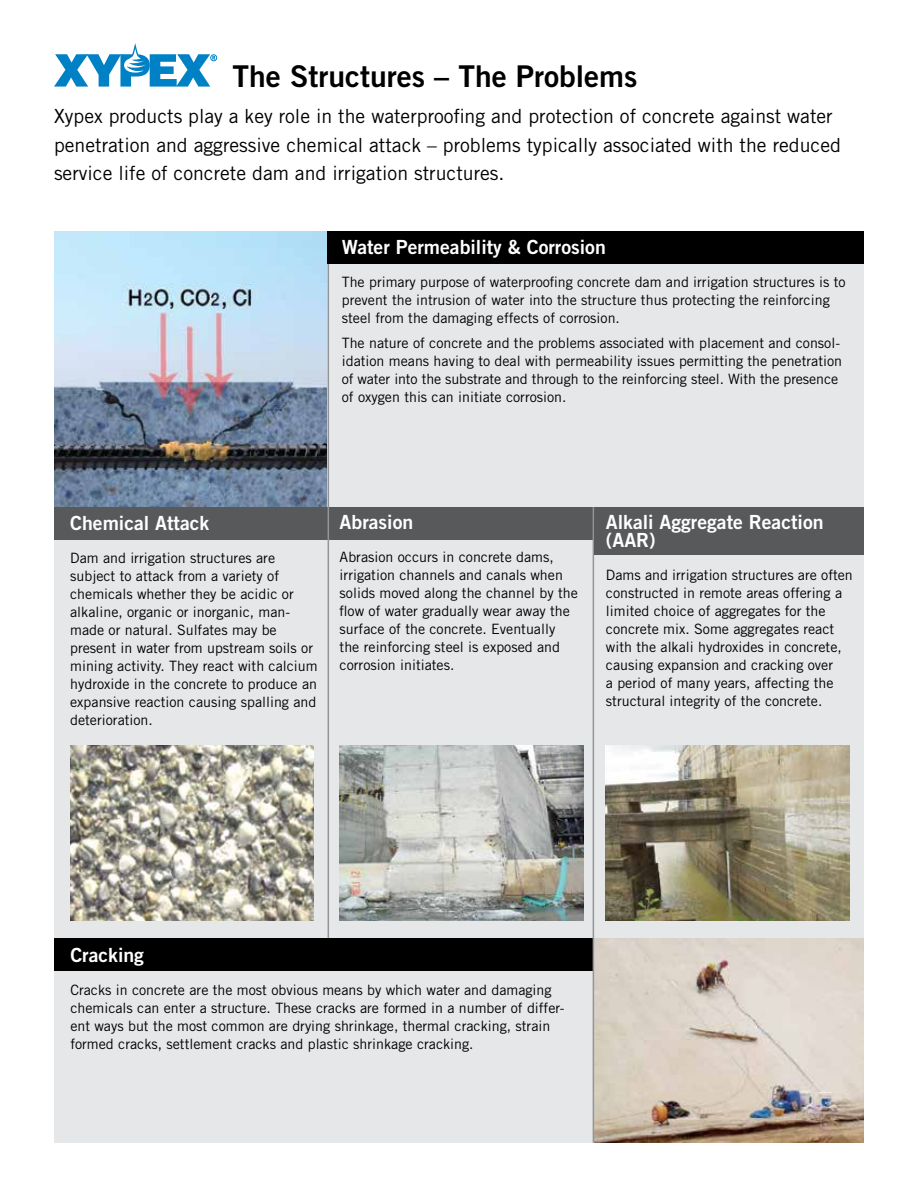
<style>
.page{position:relative;width:918px;height:1188px;background:#fff}
.page>*{position:absolute;margin:0;border:0;box-sizing:border-box;transform-origin:0 0}
.t1{font:30px "Trade Gothic Bold Two";color:#000}
.t2{font:19.5px/28.5px "Trade Gothic";color:#000}
.t3{font:19.5px/18px "Trade Gothic Bold Two";color:#fff}
.t4{font:14.25px/18px "Trade Gothic";color:#000}
</style>
<div class="page">
<svg style="left:54px;top:43px;width:163px;height:44px"></svg>
<img style="left:54px;top:231px;width:274px;height:276px">
<div style="left:328px;top:231px;width:536px;height:318px;background:#e6e7e8"></div>
<div style="left:54px;top:513px;width:810px;height:630px;background:#e6e7e8"></div>
<div style="left:54px;top:507px;width:810px;height:32px;background:#58595b"></div>
<img style="left:594px;top:939px;width:270px;height:204px">
<img style="left:70px;top:746px;width:244px;height:174px">
<img style="left:340px;top:746px;width:243px;height:174px">
<img style="left:606px;top:746px;width:243px;height:174px">
<hr style="left:328px;top:231px;width:1px;height:709px;background:#939598">
<div style="left:328px;top:231px;width:536px;height:32px;background:#000"></div>
<div style="left:54px;top:939px;width:539px;height:32px;background:#000"></div>
<hr style="left:593px;top:507px;width:1px;height:636px;background:#939598">
<div style="left:594px;top:514px;width:270px;height:40px;background:#58595b"></div>
<h1 class="t1" style="left:233px;top:57px;width:406px">The Structures – The Problems</h1>
<p class="t2" style="left:54px;top:102px;width:788px">Xypex products play a key role in the waterproofing and protection of concrete against water penetration and aggressive chemical attack – problems typically associated with the reduced service life of concrete dam and irrigation structures.</p>
<h2 class="t3" style="left:342px;top:238px;width:266px">Water Permeability &amp; Corrosion</h2>
<p class="t4" style="left:342px;top:273px;width:505px">The primary purpose of waterproofing concrete dam and irrigation structures is to prevent the intrusion of water into the structure thus protecting the reinforcing steel from the damaging effects of corrosion.</p>
<p class="t4" style="left:342px;top:334px;width:502px">The nature of concrete and the problems associated with placement and consol&shy;idation means having to deal with permeability issues permitting the penetration of water into the substrate and through to the reinforcing steel. With the presence of oxygen this can initiate corrosion.</p>
<h2 class="t3" style="left:70px;top:514px;width:141px">Chemical Attack</h2>
<p class="t4" style="left:70px;top:549px;width:249px">Dam and irrigation structures are subject to attack from a variety of chemicals whether they be acidic or alkaline, organic or inorganic, man&shy;made or natural. Sulfates may be present in water from upstream soils or mining activity. They react with calcium hydroxide in the concrete to produce an expansive reaction causing spalling and deterioration.</p>
<h2 class="t3" style="left:340px;top:513px;width:75px">Abrasion</h2>
<p class="t4" style="left:340px;top:548px;width:240px">Abrasion occurs in concrete dams, irrigation channels and canals when solids moved along the channel by the flow of water gradually wear away the surface of the concrete. Eventually the reinforcing steel is exposed and corrosion initiates.</p>
<h2 class="t3" style="left:606px;top:513px;width:219px">Alkali Aggregate Reaction (AAR)</h2>
<p class="t4" style="left:606px;top:566px;width:248px">Dams and irrigation structures are often constructed in remote areas offering a limited choice of aggregates for the concrete mix. Some aggregates react with the alkali hydroxides in concrete, causing expansion and cracking over<br>a period of many years, affecting the structural integrity of the concrete.</p>
<h2 class="t3" style="left:70px;top:946px;width:75px">Cracking</h2>
<p class="t4" style="left:70px;top:981px;width:496px">Cracks in concrete are the most obvious means by which water and damaging chemicals can enter a structure. These cracks are formed in a number of differ&shy;ent ways but the most common are drying shrinkage, thermal cracking, strain formed cracks, settlement cracks and plastic shrinkage cracking.</p>
</div>
